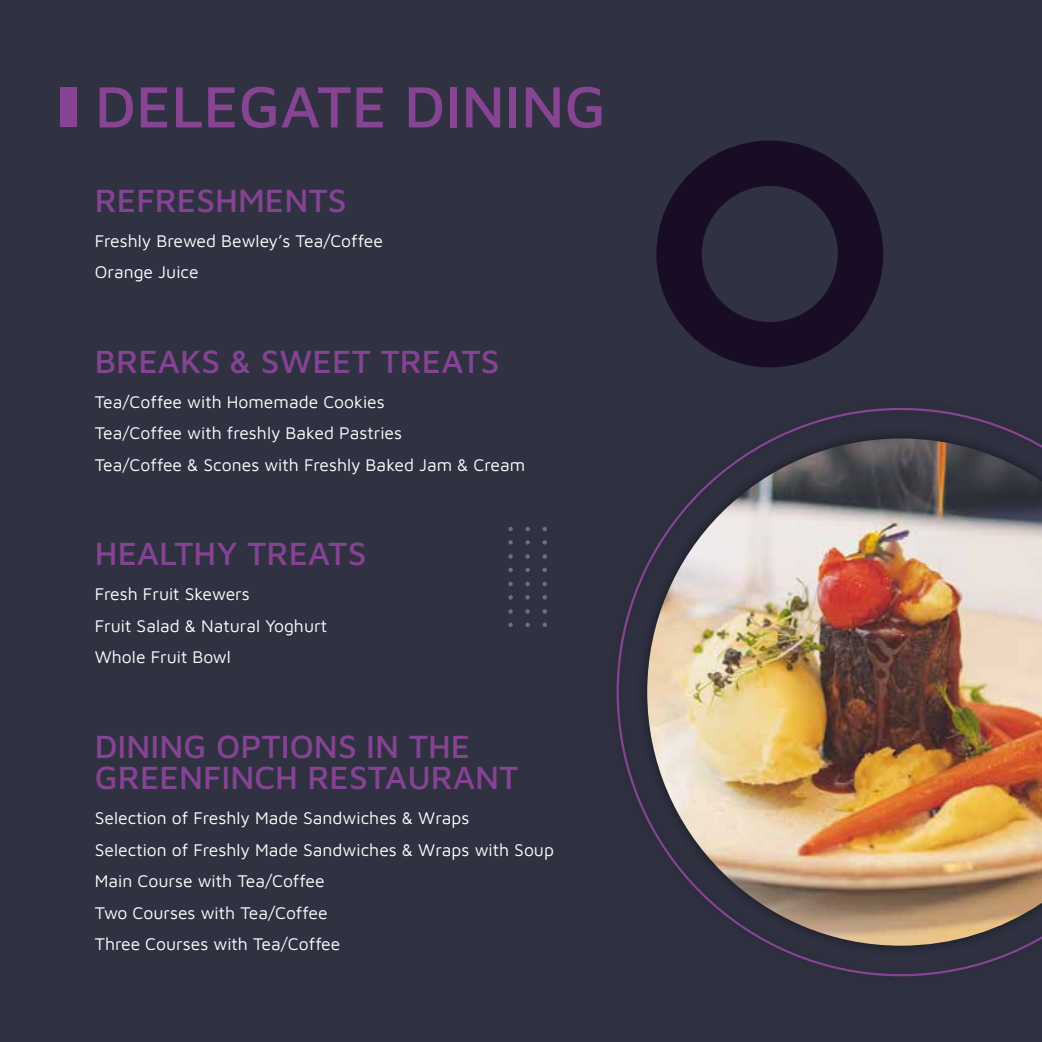
<style>
.page{position:relative;width:1042px;height:1042px;background:#303242}
.page>*{position:absolute;margin:0;border:0;box-sizing:border-box;transform-origin:0 0}
.t1{font:500 60.02px "Maven Pro";color:#864493}
.t2{font:500 33.25px/31.5px "Maven Pro";color:#854393}
.t3{font:17.5px/31.5px "Maven Pro";color:#fff}
</style>
<div class="page">
<div style="left:656px;top:141px;width:227px;height:226px;border:45px solid #864493;border-radius:50%"></div>
<svg style="left:508px;top:609px;width:5px;height:5px"></svg>
<svg style="left:525px;top:609px;width:5px;height:5px"></svg>
<svg style="left:542px;top:609px;width:5px;height:5px"></svg>
<svg style="left:508px;top:622px;width:5px;height:5px"></svg>
<svg style="left:525px;top:622px;width:5px;height:5px"></svg>
<svg style="left:542px;top:622px;width:5px;height:5px"></svg>
<svg style="left:508px;top:582px;width:5px;height:4px"></svg>
<svg style="left:525px;top:582px;width:5px;height:4px"></svg>
<svg style="left:542px;top:582px;width:5px;height:4px"></svg>
<svg style="left:508px;top:595px;width:5px;height:4px"></svg>
<svg style="left:525px;top:595px;width:5px;height:4px"></svg>
<svg style="left:542px;top:595px;width:5px;height:4px"></svg>
<svg style="left:508px;top:554px;width:5px;height:5px"></svg>
<svg style="left:525px;top:554px;width:5px;height:5px"></svg>
<svg style="left:542px;top:554px;width:5px;height:5px"></svg>
<svg style="left:508px;top:567px;width:5px;height:5px"></svg>
<svg style="left:525px;top:567px;width:5px;height:5px"></svg>
<svg style="left:542px;top:567px;width:5px;height:5px"></svg>
<svg style="left:508px;top:527px;width:5px;height:4px"></svg>
<svg style="left:525px;top:527px;width:5px;height:4px"></svg>
<svg style="left:542px;top:527px;width:5px;height:4px"></svg>
<svg style="left:508px;top:540px;width:5px;height:4px"></svg>
<svg style="left:525px;top:540px;width:5px;height:4px"></svg>
<svg style="left:542px;top:540px;width:5px;height:4px"></svg>
<div style="left:60px;top:88px;width:17px;height:39px;background:#864493"></div>
<svg style="left:616px;top:408px;width:385px;height:568px"></svg>
<div style="left:634px;top:425px;width:408px;height:533px;background:#2f3141"></div>
<img style="left:647px;top:438px;width:395px;height:507px">
<h1 class="t1" style="left:95px;top:65px;width:513px">DELEGATE DINING</h1>
<h2 class="t2" style="left:95px;top:182px;width:253px">REFRESHMENTS</h2>
<p class="t3" style="left:95px;top:224px;width:290px">Freshly Brewed Bewley’s Tea/Coffee<br>Orange Juice</p>
<h2 class="t2" style="left:95px;top:343px;width:406px">BREAKS &amp; SWEET TREATS</h2>
<p class="t3" style="left:95px;top:385px;width:432px">Tea/Coffee with Homemade Cookies<br>Tea/Coffee with freshly Baked Pastries<br>Tea/Coffee &amp; Scones with Freshly Baked Jam &amp; Cream</p>
<h2 class="t2" style="left:95px;top:535px;width:273px">HEALTHY TREATS</h2>
<p class="t3" style="left:95px;top:577px;width:234px">Fresh Fruit Skewers<br>Fruit Salad &amp; Natural Yoghurt<br>Whole Fruit Bowl</p>
<h2 class="t2" style="left:95px;top:728px;width:425px">DINING OPTIONS IN THE<br>GREENFINCH RESTAURANT</h2>
<p class="t3" style="left:95px;top:801px;width:461px">Selection of Freshly Made Sandwiches &amp; Wraps<br>Selection of Freshly Made Sandwiches &amp; Wraps with Soup Main Course with Tea/Coffee<br>Two Courses with Tea/Coffee<br>Three Courses with Tea/Coffee</p>
</div>
